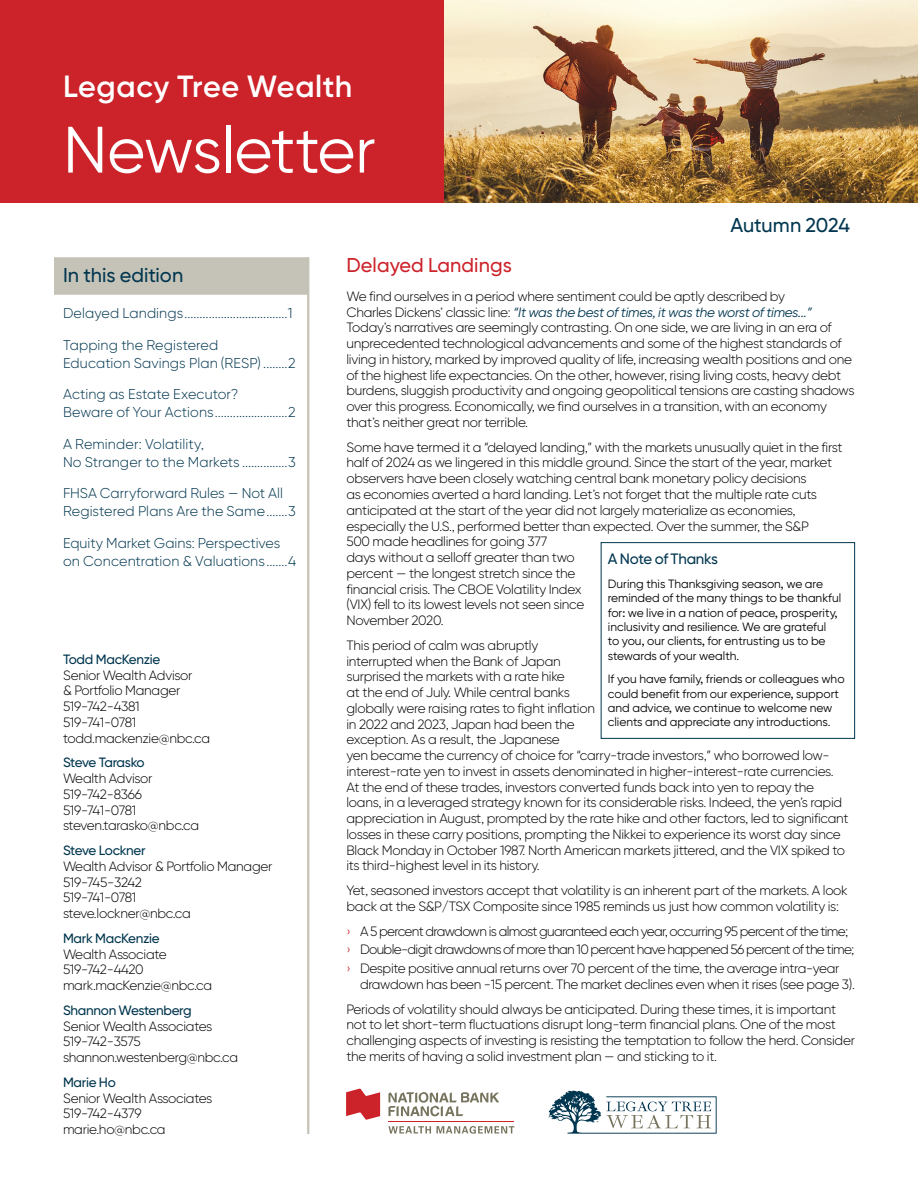
<style>
.page{position:relative;width:918px;height:1188px;background:#fff}
.page>*{position:absolute;margin:0;border:0;box-sizing:border-box;transform-origin:0 0}
.t1{font:65.4px "Gilroy BN";letter-spacing:-.01em;color:#fff}
.t2{font:600 30.6px "Gilroy BN";letter-spacing:.02em;color:#fff}
.t3{font:500 19.95px "Gilroy BN";letter-spacing:-.005em;color:#00364f}
.t4{font:500 19.95px "Gilroy BN";color:#cc2229}
.t5{font:500 15px "Gilroy BN";letter-spacing:-.02em;color:#00364f}
.t6{font:300 14.25px/18px "Gilroy BN";letter-spacing:.005em;color:#00364f}
.t7{font:300 13.5px/15.8px "Gilroy BN";letter-spacing:-.02em;color:#000}
.t8{font:300 13.5px/18.8px "Gilroy BN";letter-spacing:-.05em;color:#000}
.t9{font:500 13.5px "Gilroy BN";letter-spacing:-.02em;color:#00364f}
.t10{font:500 13.5px "Gilroy BN";letter-spacing:-.04em;color:#00364f}
.t11{font:12px/14.4px "Gilroy BN";color:#000}
.s1{color:#cc2229}
.s2{color:#fff}
.s3{font-weight:400;font-style:italic;color:#00364f}
</style>
<div class="page">
<img style="left:444px;top:0;width:474px;height:203px">
<div style="left:0;top:0;width:444px;height:203px;background:#cc2229"></div>
<hr style="left:307px;top:257px;width:2px;height:877px;background:#c5c2b7">
<div style="left:54px;top:257px;width:254px;height:38px;background:#c5c2b7"></div>
<div style="left:601px;top:542px;width:254px;height:197px;border:1px solid #00364f"></div>
<svg style="left:346px;top:1089px;width:34px;height:31px"></svg>
<svg style="left:388px;top:1126px;width:43px;height:8px"></svg>
<svg style="left:437px;top:1126px;width:77px;height:8px"></svg>
<hr style="left:388px;top:1121px;width:126px;height:1px;background:#cc2229">
<svg style="left:388px;top:1092px;width:111px;height:24px"></svg>
<svg style="left:549px;top:1090px;width:168px;height:44px"></svg>
<h2 class="t2" style="left:63px;top:67px;width:291px">Legacy Tree Wealth</h2>
<h1 class="t1" style="left:63px;top:110px;width:325px">Newsletter<span class="s1">.</span></h1>
<h3 class="t3" style="left:730px;top:213px;width:126px">Autumn 2024<span class="s2">.</span></h3>
<h3 class="t3" style="left:63px;top:263px;width:122px">In this edition</h3>
<p class="t6" style="left:63px;top:304px;width:231px">Delayed Landings..................................1</p>
<p class="t6" style="left:63px;top:336px;width:234px">Tapping the Registered<br>Education Savings Plan (RESP) ........2</p>
<p class="t6" style="left:63px;top:385px;width:234px">Acting as Estate Executor?<br>Beware of Your Actions........................2</p>
<p class="t6" style="left:63px;top:435px;width:234px">A Reminder: Volatility,<br>No Stranger to the Markets ...............3</p>
<p class="t6" style="left:63px;top:484px;width:234px">FHSA Carryforward Rules — Not All<br>Registered Plans Are the Same.......3</p>
<p class="t6" style="left:63px;top:534px;width:235px">Equity Market Gains: Perspectives on Concentration &amp; Valuations.......4</p>
<p class="t9" style="left:63px;top:651px;width:99px">Todd MacKenzie</p>
<p class="t7" style="left:63px;top:667px;width:149px">Senior Wealth Advisor<br>&amp; Portfolio Manager<br>519-742-4381<br>519-741-0781 todd.mackenzie@nbc.ca</p>
<p class="t10" style="left:63px;top:754px;width:83px">Steve Tarasko</p>
<p class="t7" style="left:63px;top:770px;width:138px">Wealth Advisor<br>519-742-8366<br>519-741-0781 steven.tarasko@nbc.ca</p>
<p class="t9" style="left:63px;top:842px;width:84px">Steve Lockner</p>
<p class="t7" style="left:63px;top:858px;width:211px">Wealth Advisor &amp; Portfolio Manager<br>519-745-3242<br>519-741-0781<br>steve.lockner@nbc.ca</p>
<p class="t9" style="left:63px;top:930px;width:98px">Mark MacKenzie</p>
<p class="t7" style="left:63px;top:946px;width:151px">Wealth Associate<br>519-742-4420 mark.macKenzie@nbc.ca</p>
<p class="t9" style="left:63px;top:1002px;width:130px">Shannon Westenberg</p>
<p class="t7" style="left:63px;top:1018px;width:177px">Senior Wealth Associates<br>519-742-3575 shannon.westenberg@nbc.ca</p>
<p class="t9" style="left:63px;top:1074px;width:54px">Marie Ho</p>
<p class="t7" style="left:63px;top:1090px;width:151px">Senior Wealth Associates<br>519-742-4379 marie.ho@nbc.ca</p>
<h3 class="t4" style="left:346px;top:252px;width:167px">Delayed Landings</h3>
<p class="t7" style="left:346px;top:288px;width:510px">We find ourselves in a period where sentiment could be aptly described by<br>Charles Dickens’ classic line: <span class="s3">“It was the best of times, it was the worst of times...” </span>Today’s narratives are seemingly contrasting. On one side, we are living in an era of unprecedented technological advancements and some of the highest standards of living in history, marked by improved quality of life, increasing wealth positions and one of the highest life expectancies. On the other, however, rising living costs, heavy debt burdens, sluggish productivity and ongoing geopolitical tensions are casting shadows over this progress. Economically, we find ourselves in a transition, with an economy that’s neither great nor terrible.</p>
<p class="t7" style="left:346px;top:439px;width:497px">Some have termed it a “delayed landing,” with the markets unusually quiet in the first half of 2024 as we lingered in this middle ground. Since the start of the year, market observers have been closely watching central bank monetary policy decisions<br>as economies averted a hard landing. Let’s not forget that the multiple rate cuts anticipated at the start of the year did not largely materialize as economies, especially the U.S., performed better than expected. Over the summer, the S&amp;P<br>500 made headlines for going 377<br>days without a selloff greater than two<br>percent — the longest stretch since the<br>financial crisis. The CBOE Volatility Index<br>(VIX) fell to its lowest levels not seen since<br>November 2020.</p>
<p class="t7" style="left:346px;top:637px;width:504px">This period of calm was abruptly<br>interrupted when the Bank of Japan<br>surprised the markets with a rate hike<br>at the end of July. While central banks<br>globally were raising rates to fight inflation<br>in 2022 and 2023, Japan had been the<br>exception. As a result, the Japanese<br>yen became the currency of choice for “carry-trade investors,” who borrowed low&shy;interest-rate yen to invest in assets denominated in higher-interest-rate currencies.<br>At the end of these trades, investors converted funds back into yen to repay the loans, in a leveraged strategy known for its considerable risks. Indeed, the yen’s rapid appreciation in August, prompted by the rate hike and other factors, led to significant losses in these carry positions, prompting the Nikkei to experience its worst day since Black Monday in October 1987. North American markets jittered, and the VIX spiked to its third-highest level in its history.</p>
<p class="t7" style="left:346px;top:882px;width:503px">Yet, seasoned investors accept that volatility is an inherent part of the markets. A look back at the S&amp;P/TSX Composite since 1985 reminds us just how common volatility is:</p>
<p class="t8" style="left:346px;top:921px;width:509px"><span class="s1">›</span> A 5 percent drawdown is almost guaranteed each year, occurring 95 percent of the time; <span class="s1">›</span> Double-digit drawdowns of more than 10 percent have happened 56 percent of the time; <span class="s1">›</span> Despite positive annual returns over 70 percent of the time, the average intra-year</p>
<p class="t7" style="left:346px;top:972px;width:510px;line-height:24.8px;text-indent:14px">drawdown has been -15 percent. The market declines even when it rises (see page 3).<br>Periods of volatility should always be anticipated. During these times, it is important</p>
<p class="t7" style="left:346px;top:1017px;width:510px">not to let short-term fluctuations disrupt long-term financial plans. One of the most challenging aspects of investing is resisting the temptation to follow the herd. Consider the merits of having a solid investment plan — and sticking to it.</p>
<p class="t5" style="left:608px;top:550px;width:112px">A Note of Thanks</p>
<p class="t11" style="left:608px;top:576px;width:235px">During this Thanksgiving season, we are reminded of the many things to be thankful for: we live in a nation of peace, prosperity, inclusivity and resilience. We are grateful<br>to you, our clients, for entrusting us to be stewards of your wealth.</p>
<p class="t11" style="left:608px;top:672px;width:238px">If you have family, friends or colleagues who could benefit from our experience, support and advice, we continue to welcome new clients and appreciate any introductions.</p>
</div>
